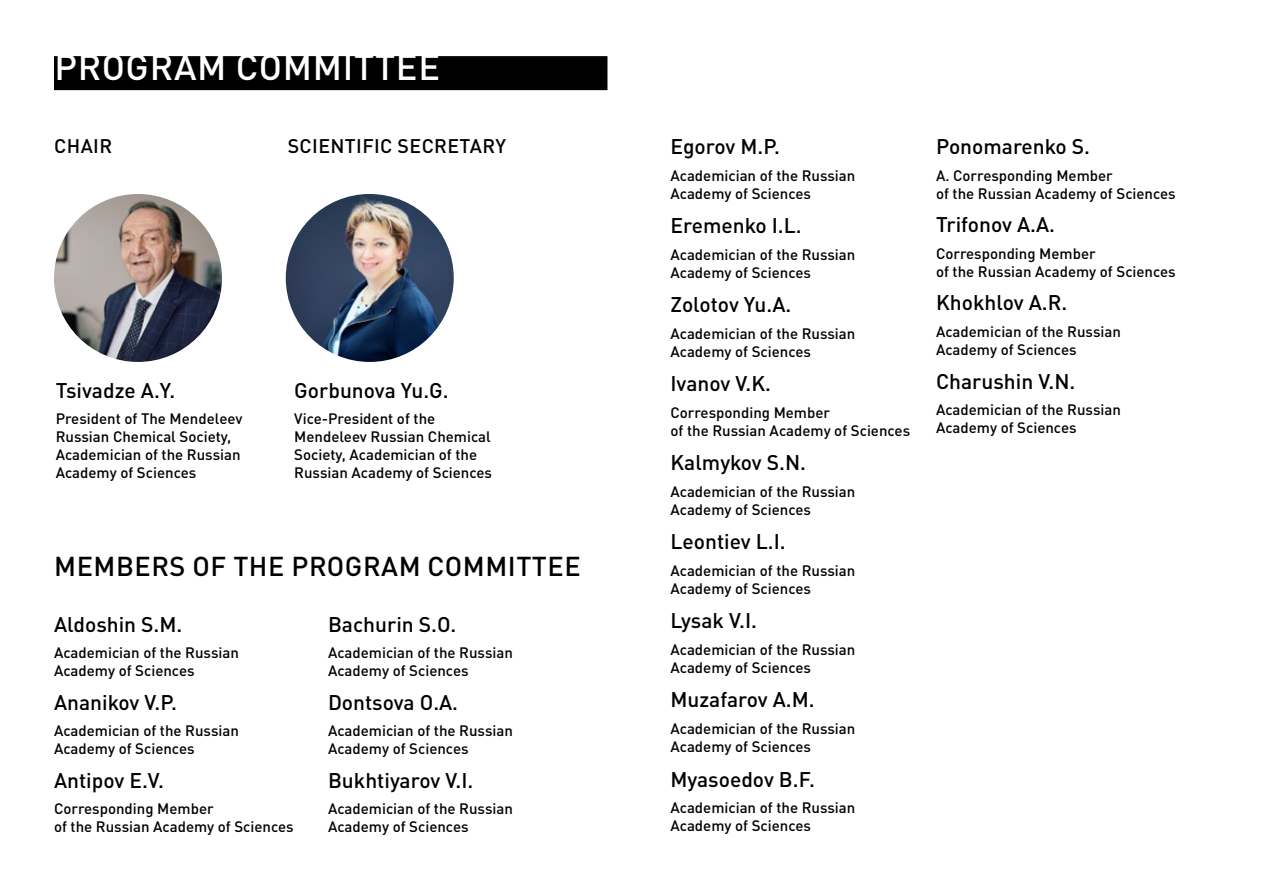
<style>
.page{position:relative;width:1263px;height:893px;background:#fff}
.page>*{position:absolute;margin:0;border:0;box-sizing:border-box;transform-origin:0 0}
.t1{font:500 36px "DIN Pro";letter-spacing:.02em;color:#fff}
.t2{font:500 27px "DIN Pro";letter-spacing:.02em;color:#000}
.t3{font:500 21px "DIN Pro";color:#000}
.t4{font:500 19.5px "DIN Pro";letter-spacing:.02em;color:#000}
.t5{font:500 15px/18px "DIN Pro";color:#000}
</style>
<div class="page">
<div style="left:55px;top:57px;width:552px;height:32px;background:#000"></div>
<div style="left:54px;top:56px;width:553px;height:34px;border:2px solid #000"></div>
<img style="left:54px;top:194px;width:168px;height:168px;border-radius:84px">
<img style="left:286px;top:194px;width:168px;height:168px;border-radius:84px">
<h1 class="t1" style="left:54px;top:37px;width:387px">PROGRAM COMMITTEE</h1>
<h3 class="t4" style="left:54px;top:130px;width:59px">CHAIR</h3>
<h3 class="t4" style="left:288px;top:130px;width:220px">SCIENTIFIC SECRETARY</h3>
<h3 class="t3" style="left:56px;top:373px;width:121px">Tsivadze A.Y.</h3>
<p class="t5" style="left:56px;top:408px;width:188px">President of The Mendeleev<br>Russian Chemical Society,<br>Academician of the Russian<br>Academy of Sciences</p>
<h3 class="t3" style="left:294px;top:373px;width:156px">Gorbunova Yu.G.</h3>
<p class="t5" style="left:294px;top:408px;width:199px">Vice-President of the<br>Mendeleev Russian Chemical<br>Society, Academician of the<br>Russian Academy of Sciences</p>
<h2 class="t2" style="left:54px;top:545px;width:528px">MEMBERS OF THE PROGRAM COMMITTEE</h2>
<h3 class="t3" style="left:54px;top:607px;width:130px">Aldoshin S.M.</h3>
<p class="t5" style="left:54px;top:642px;width:186px">Academician of the Russian<br>Academy of Sciences</p>
<h3 class="t3" style="left:54px;top:685px;width:125px">Ananikov V.P.</h3>
<p class="t5" style="left:54px;top:720px;width:186px">Academician of the Russian<br>Academy of Sciences</p>
<h3 class="t3" style="left:54px;top:763px;width:111px">Antipov E.V.</h3>
<p class="t5" style="left:54px;top:798px;width:241px">Corresponding Member<br>of the Russian Academy of Sciences</p>
<h3 class="t3" style="left:328px;top:607px;width:130px">Bachurin S.O.</h3>
<p class="t5" style="left:328px;top:642px;width:186px">Academician of the Russian<br>Academy of Sciences</p>
<h3 class="t3" style="left:328px;top:685px;width:132px">Dontsova O.A.</h3>
<p class="t5" style="left:328px;top:720px;width:186px">Academician of the Russian<br>Academy of Sciences</p>
<h3 class="t3" style="left:328px;top:763px;width:147px">Bukhtiyarov V.I.</h3>
<p class="t5" style="left:328px;top:798px;width:186px">Academician of the Russian<br>Academy of Sciences</p>
<h3 class="t3" style="left:670px;top:129px;width:111px">Egorov M.P.</h3>
<p class="t5" style="left:670px;top:165px;width:186px">Academician of the Russian<br>Academy of Sciences</p>
<h3 class="t3" style="left:670px;top:208px;width:133px">Eremenko I.L.</h3>
<p class="t5" style="left:670px;top:244px;width:186px">Academician of the Russian<br>Academy of Sciences</p>
<h3 class="t3" style="left:670px;top:287px;width:122px">Zolotov Yu.A.</h3>
<p class="t5" style="left:670px;top:323px;width:186px">Academician of the Russian<br>Academy of Sciences</p>
<h3 class="t3" style="left:670px;top:367px;width:102px">Ivanov V.K.</h3>
<p class="t5" style="left:670px;top:402px;width:241px">Corresponding Member<br>of the Russian Academy of Sciences</p>
<h3 class="t3" style="left:670px;top:446px;width:137px">Kalmykov S.N.</h3>
<p class="t5" style="left:670px;top:481px;width:186px">Academician of the Russian<br>Academy of Sciences</p>
<h3 class="t3" style="left:670px;top:525px;width:117px">Leontiev L.I.</h3>
<p class="t5" style="left:670px;top:560px;width:186px">Academician of the Russian<br>Academy of Sciences</p>
<h3 class="t3" style="left:670px;top:604px;width:88px">Lysak V.I.</h3>
<p class="t5" style="left:670px;top:639px;width:186px">Academician of the Russian<br>Academy of Sciences</p>
<h3 class="t3" style="left:670px;top:683px;width:146px">Muzafarov A.M.</h3>
<p class="t5" style="left:670px;top:718px;width:186px">Academician of the Russian<br>Academy of Sciences</p>
<h3 class="t3" style="left:670px;top:762px;width:146px">Myasoedov B.F.</h3>
<p class="t5" style="left:670px;top:797px;width:186px">Academician of the Russian<br>Academy of Sciences</p>
<h3 class="t3" style="left:936px;top:129px;width:156px">Ponomarenko S.</h3>
<p class="t5" style="left:936px;top:164px;width:241px">A. Corresponding Member<br>of the Russian Academy of Sciences</p>
<h3 class="t3" style="left:936px;top:208px;width:120px">Trifonov A.A.</h3>
<p class="t5" style="left:936px;top:243px;width:241px">Corresponding Member<br>of the Russian Academy of Sciences</p>
<h3 class="t3" style="left:936px;top:286px;width:133px">Khokhlov A.R.</h3>
<p class="t5" style="left:936px;top:321px;width:186px">Academician of the Russian<br>Academy of Sciences</p>
<h3 class="t3" style="left:936px;top:364px;width:141px">Charushin V.N.</h3>
<p class="t5" style="left:936px;top:399px;width:186px">Academician of the Russian<br>Academy of Sciences</p>
</div>
